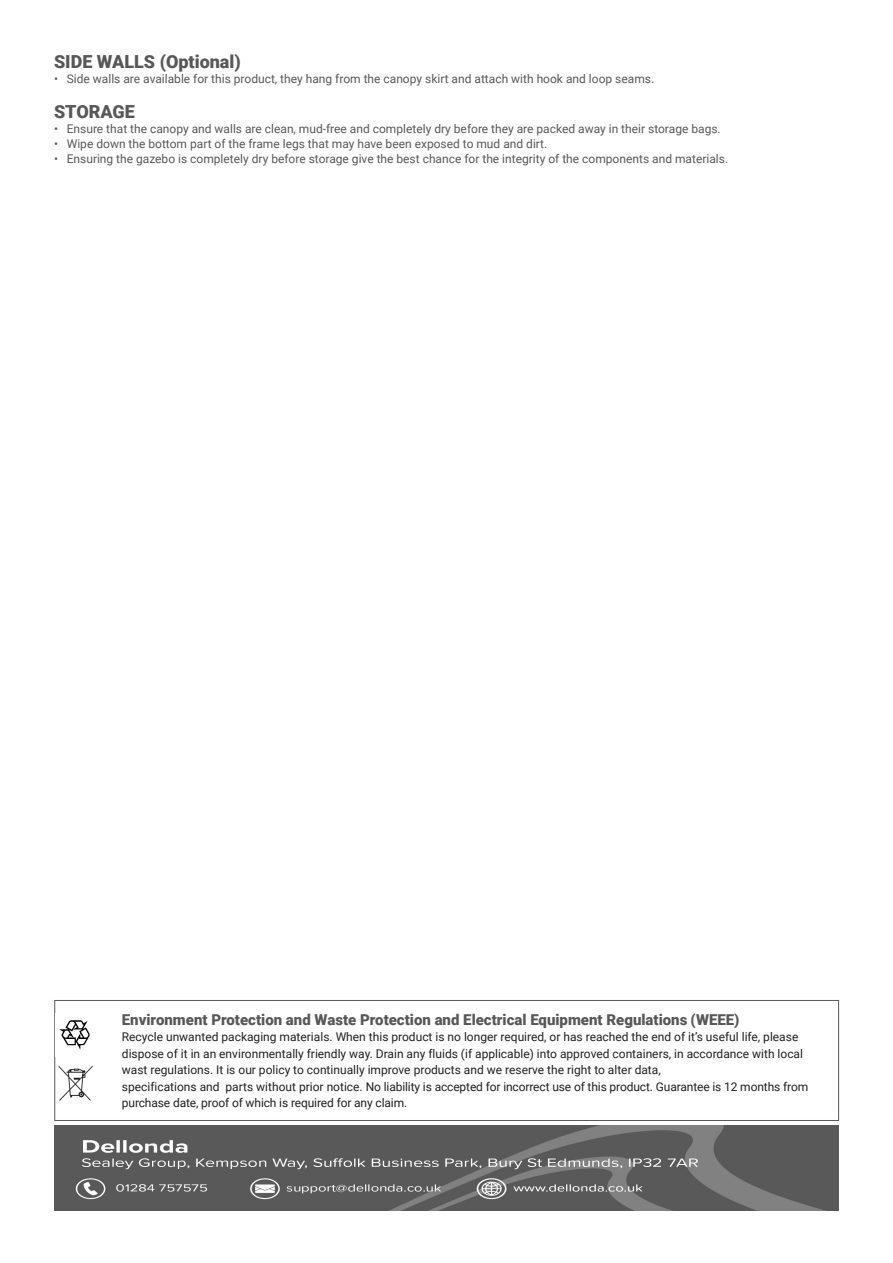
<style>
.page{position:relative;width:893px;height:1263px;background:#fff}
.page>*{position:absolute;margin:0;border:0;box-sizing:border-box;transform-origin:0 0}
.Section_Header{font:900 18px "Roboto";color:#57585a}
.Section_Header-2{font:900 15px "Roboto";color:#57585a}
.Weee_Regulation_Body{font:12px/16.5px "Roboto";color:#231f20}
.t1{font:12px "Roboto";color:#57585a}
</style>
<div class="page">
<img style="left:54px;top:1125px;width:785px;height:86px">
<div style="left:54px;top:1000px;width:785px;height:121px;border:1px solid #57585a"></div>
<img style="left:59px;top:1020px;width:31px;height:30px">
<img style="left:58px;top:1065px;width:35px;height:36px">
<p class="Section_Header" style="left:54px;top:48px;width:188px">SIDE WALLS (Optional)</p>
<p class="t1" style="left:54px;top:70px;width:602px">• Side walls are available for this product, they hang from the canopy skirt and attach with hook and loop seams.</p>
<p class="Section_Header" style="left:54px;top:99px;width:82px">STORAGE</p>
<p class="t1" style="left:54px;top:120px;width:668px">• Ensure that the canopy and walls are clean, mud-free and completely dry before they are packed away in their storage bags.</p>
<p class="t1" style="left:54px;top:135px;width:495px">• Wipe down the bottom part of the frame legs that may have been exposed to mud and dirt.</p>
<p class="t1" style="left:54px;top:150px;width:676px">• Ensuring the gazebo is completely dry before storage give the best chance for the integrity of the components and materials.</p>
<p class="Section_Header-2" style="left:122px;top:1009px;width:619px">Environment Protection and Waste Protection and Electrical Equipment Regulations (WEEE)</p>
<p class="Weee_Regulation_Body" style="left:122px;top:1028px;width:683px">Recycle unwanted packaging materials. When this product is no longer required, or has reached the end of it’s useful life, please dispose of it in an environmentally friendly way. Drain any fluids (if applicable) into approved containers, in accordance with local</p>
<p class="Weee_Regulation_Body" style="left:122px;top:1061px;width:688px">wast regulations. It is our policy to continually improve products and we reserve the right to alter data,<br>specifications and parts without prior notice. No liability is accepted for incorrect use of this product. Guarantee is 12 months from purchase date, proof of which is required for any claim.</p>
</div>
